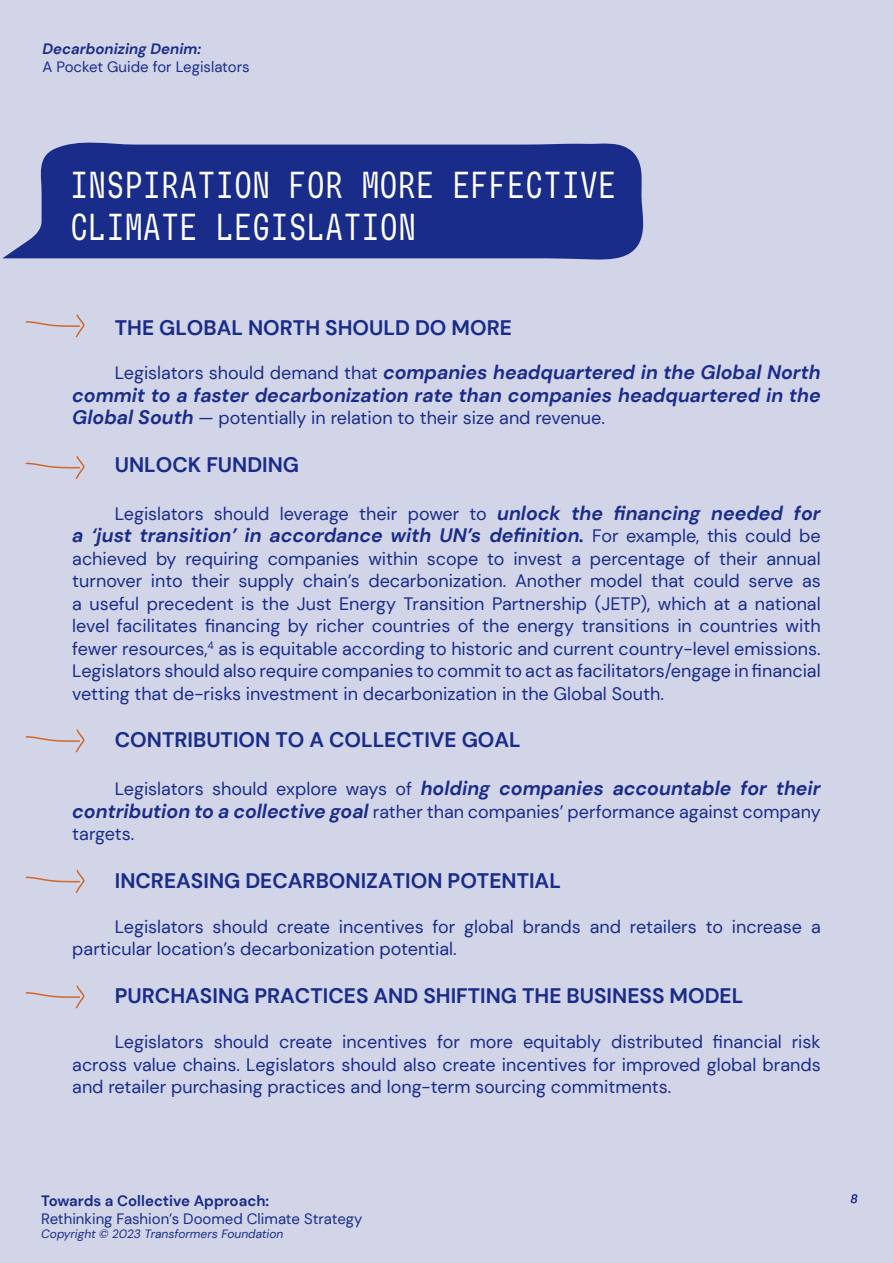
<style>
.page{position:relative;width:893px;height:1263px;background:#d2d5e8}
.page>*{position:absolute;margin:0;border:0;box-sizing:border-box;transform-origin:0 0}
.t1{font:37.5px/42px "Sligoil Micro";color:#fff;scale:.81 1}
.t2{font:700 21px "DM Sans";color:#1a2c8a}
.t3{font:italic 700 19.5px/22.5px "DM Sans";color:#1a2c8a;text-align:right}
.t4{font:18px/22.5px "DM Sans";color:#1a2c8a;text-align:justify}
.t5{font:15px "DM Sans";color:#1a2c8a}
.t6{font:700 15px "DM Sans";color:#1a2c8a}
.t7{font:italic 700 15px "DM Sans";color:#1a2c8a}
.t8{font:italic 12px "DM Sans";color:#1a2c8a}
.s1{font-weight:400;font-style:normal;font-size:18px}
.s2{font-weight:700;font-style:italic;font-size:19.5px}
</style>
<div class="page">
<svg style="left:2px;top:142px;width:642px;height:118px;background:#2b3c92"></svg>
<svg style="left:25px;top:314px;width:60px;height:24px"></svg>
<svg style="left:25px;top:456px;width:60px;height:23px"></svg>
<svg style="left:25px;top:729px;width:60px;height:24px"></svg>
<svg style="left:25px;top:870px;width:60px;height:23px"></svg>
<svg style="left:25px;top:985px;width:60px;height:24px"></svg>
<p class="t7" style="left:43px;top:40px;width:160px">Decarbonizing Denim:</p>
<p class="t5" style="left:43px;top:58px;width:209px">A Pocket Guide for Legislators</p>
<h1 class="t1" style="left:70px;top:163px;width:676px">INSPIRATION FOR MORE EFFECTIVE<br>CLIMATE LEGISLATION</h1>
<p class="t2" style="left:115px;top:315px;width:399px">THE GLOBAL NORTH SHOULD DO MORE</p>
<p class="t3" style="left:72px;top:361px;width:750px"><span class="s1">Legislators should demand that</span> companies headquartered in the Global North commit to a faster decarbonization rate than companies headquartered in the</p>
<p class="t4" style="left:72px;top:407px;width:534px"><span class="s2">Global South</span> — potentially in relation to their size and revenue.</p>
<p class="t2" style="left:115px;top:451px;width:186px">UNLOCK FUNDING</p>
<p class="t4" style="left:115px;top:502px;width:707px">Legislators should leverage their power to <span class="s2">unlock the financing needed for</span></p>
<p class="t3" style="left:72px;top:524px;width:750px">a ‘just transition’ in accordance with UN’s definition. <span class="s1">For example, this could be</span></p>
<p class="t4" style="left:72px;top:547px;width:750px">achieved by requiring companies within scope to invest a percentage of their annual turnover into their supply chain’s decarbonization. Another model that could serve as a useful precedent is the Just Energy Transition Partnership (JETP), which at a national level facilitates financing by richer countries of the energy transitions in countries with fewer resources,<sup>4</sup> as is equitable according to historic and current country-level emissions.<br>Legislators should also require companies to commit to act as facilitators/engage in financial vetting that de-risks investment in decarbonization in the Global South.</p>
<p class="t2" style="left:115px;top:727px;width:408px">CONTRIBUTION TO A COLLECTIVE GOAL</p>
<p class="t3" style="left:115px;top:777px;width:707px"><span class="s1">Legislators should explore ways of</span> holding companies accountable for their</p>
<p class="t4" style="left:72px;top:800px;width:750px"><span class="s2">contribution to a collective goal</span> rather than companies’ performance against company targets.</p>
<p class="t2" style="left:115px;top:867px;width:448px">INCREASING DECARBONIZATION POTENTIAL</p>
<p class="t4" style="left:72px;top:915px;width:750px;text-indent:43px">Legislators should create incentives for global brands and retailers to increase a particular location’s decarbonization potential.</p>
<p class="t2" style="left:115px;top:982px;width:630px">PURCHASING PRACTICES AND SHIFTING THE BUSINESS MODEL</p>
<p class="t4" style="left:72px;top:1030px;width:750px;text-indent:43px">Legislators should create incentives for more equitably distributed financial risk across value chains. Legislators should also create incentives for improved global brands and retailer purchasing practices and long-term sourcing commitments.</p>
<p class="t6" style="left:41px;top:1191px;width:229px">Towards a Collective Approach:</p>
<p class="t5" style="left:41px;top:1209px;width:323px">Rethinking Fashion’s Doomed Climate Strategy</p>
<p class="t8" style="left:41px;top:1226px;width:244px">Copyright © 2023 Transformers Foundation</p>
<p class="t8" style="left:850px;top:1192px;width:9px">8</p>
</div>
